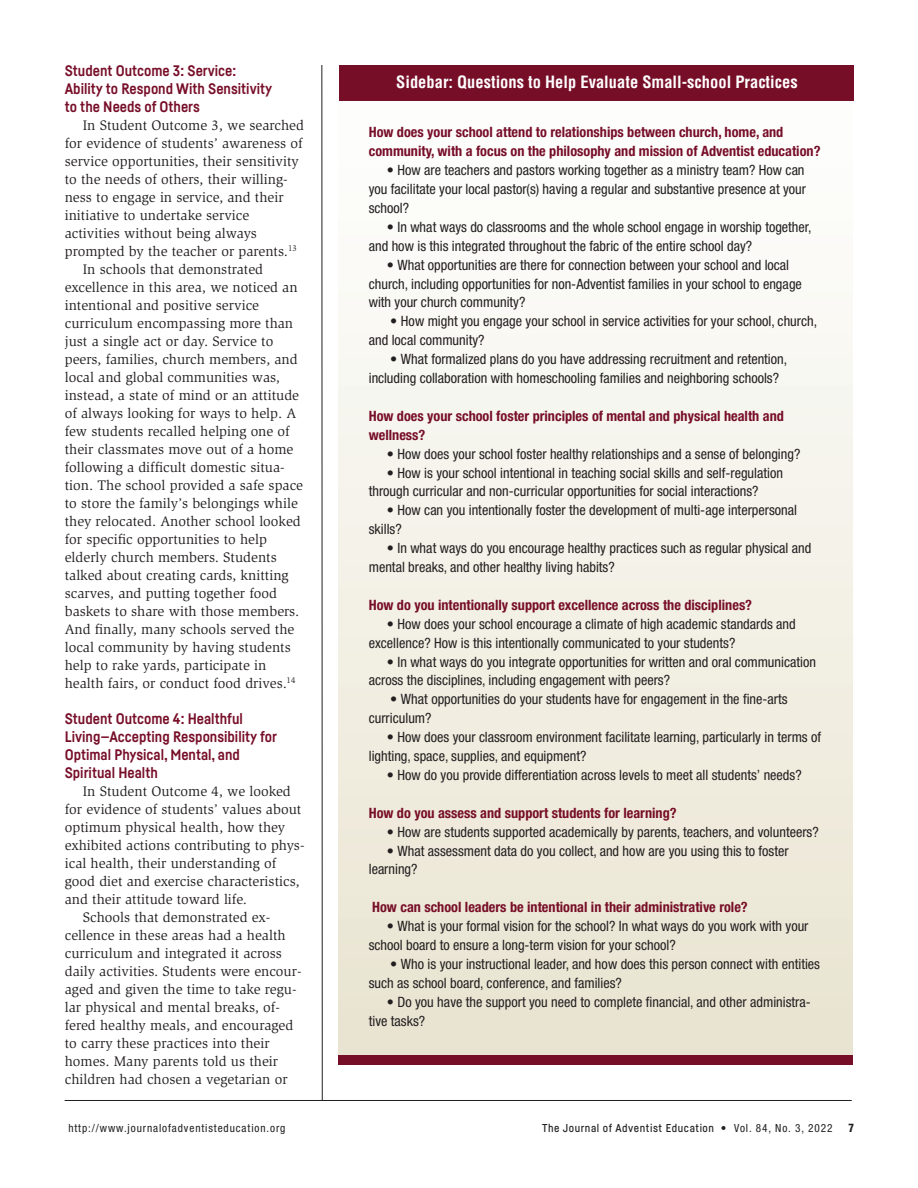
<style>
.page{position:relative;width:918px;height:1188px;background:#fff}
.page>*{position:absolute;margin:0;border:0;box-sizing:border-box;transform-origin:0 0}
.t1{font:700 condensed 16.5px "Helvetica";color:#fff}
.t2{font:700 15px/18px "Fabrikat";color:#770e28}
.t3{font:condensed 14.25px/18.9px "Helvetica Neue";color:#231f20}
.t4{font:14.25px/18px "Slimbach Std";color:#231f20}
.t5{font:700 condensed 14.25px/18.9px "Helvetica Neue";color:#770e28}
.t6{font:500 11.25px "Fabrikat";letter-spacing:.05em;color:#231f20}
.t7{font:condensed 11.25px "Helvetica Neue";letter-spacing:.08em;color:#231f20}
.t8{font:900 condensed 11.25px "Helvetica";color:#231f20}
.s1{font-family:"Helvetica Neue";font-weight:400;font-stretch:condensed}
</style>
<div class="page">
<hr style="left:321px;top:65px;width:2px;height:1036px;background:#231f20">
<hr style="left:65px;top:1100px;width:787px;height:1px;background:#231f20">
<div style="left:338px;top:64px;width:515px;height:998px;background:linear-gradient(to bottom,#fff,#e9e4d0)"></div>
<div style="left:339px;top:65px;width:515px;height:36px;background:#770e28"></div>
<div style="left:339px;top:1055px;width:514px;height:10px;background:#770e28"></div>
<p class="t2" style="left:65px;top:62px;width:209px">Student Outcome 3: Service:<br>Ability to Respond With Sensitivity to the Needs of Others</p>
<p class="t4" style="left:65px;top:117px;width:241px;text-indent:18px">In Student Outcome 3, we searched for evidence of students’ awareness of service opportunities, their sensitivity to the needs of others, their willing - ness to engage in service, and their initiative to undertake service activities without being always prompted by the teacher or parents.<sup>13</sup></p>
<p class="t4" style="left:65px;top:261px;width:240px;text-indent:18px">In schools that demonstrated excellence in this area, we noticed an intentional and positive service curriculum encompassing more than just a single act or day. Service to peers, families, church members, and local and global communities was, instead, a state of mind or an attitude of always looking for ways to help. A few students recalled helping one of their classmates move out of a home following a difficult domestic situa - tion. The school provided a safe space to store the family’s belongings while they relocated. Another school looked for specific opportunities to help elderly church members. Students talked about creating cards, knitting scarves, and putting together food baskets to share with those members.<br>And finally, many schools served the local community by having students help to rake yards, participate in health fairs, or conduct food drives.<sup>14</sup></p>
<p class="t2" style="left:65px;top:710px;width:214px">Student Outcome 4: Healthful<br>Living—Accepting Responsibility for<br>Optimal Physical, Mental, and<br>Spiritual Health</p>
<p class="t4" style="left:65px;top:783px;width:241px;text-indent:18px">In Student Outcome 4, we looked for evidence of students’ values about optimum physical health, how they exhibited actions contributing to phys - ical health, their understanding of good diet and exercise characteristics, and their attitude toward life.</p>
<p class="t4" style="left:65px;top:909px;width:238px;text-indent:18px">Schools that demonstrated ex - cellence in these areas had a health curriculum and integrated it across daily activities. Students were encour - aged and given the time to take regu - lar physical and mental breaks, of - fered healthy meals, and encouraged to carry these practices into their homes. Many parents told us their children had chosen a vegetarian or</p>
<p class="t1" style="left:396px;top:76px;width:403px">Sidebar: Questions to Help Evaluate Small-school Practices</p>
<p class="t5" style="left:369px;top:124px;width:453px">How does your school attend to relationships between church, home, and community, with a focus on the philosophy and mission of Adventist education?</p>
<p class="t3" style="left:369px;top:162px;width:439px;text-align:justify;text-indent:18px">• How are teachers and pastors working together as a ministry team? How can you facilitate your local pastor(s) having a regular and substantive presence at your school?</p>
<p class="t3" style="left:369px;top:219px;width:444px;text-indent:18px">• In what ways do classrooms and the whole school engage in worship together, and how is this integrated throughout the fabric of the entire school day?</p>
<p class="t3" style="left:369px;top:256px;width:435px;text-indent:18px">• What opportunities are there for connection between your school and local church, including opportunities for non-Adventist families in your school to engage with your church community?</p>
<p class="t3" style="left:369px;top:313px;width:450px;text-indent:21px">• How might you engage your school in service activities for your school, church, and local community?</p>
<p class="t3" style="left:369px;top:351px;width:420px;text-indent:21px">• What formalized plans do you have addressing recruitment and retention, including collaboration with homeschooling families and neighboring schools?</p>
<p class="t5" style="left:369px;top:408px;width:417px">How does your school foster principles of mental and physical health and wellness?</p>
<p class="t3" style="left:387px;top:445px;width:415px">• How does your school foster healthy relationships and a sense of belonging?</p>
<p class="t3" style="left:369px;top:464px;width:416px;text-indent:18px">• How is your school intentional in teaching social skills and self-regulation through curricular and non-curricular opportunities for social interactions?</p>
<p class="t3" style="left:369px;top:502px;width:430px;text-indent:18px">• How can you intentionally foster the development of multi-age interpersonal skills?</p>
<p class="t3" style="left:369px;top:540px;width:444px;text-indent:18px">• In what ways do you encourage healthy practices such as regular physical and mental breaks, and other healthy living habits?</p>
<p class="t5" style="left:369px;top:597px;width:385px">How do you intentionally support excellence across the disciplines?</p>
<p class="t3" style="left:369px;top:615px;width:429px;text-indent:18px">• How does your school encourage a climate of high academic standards and excellence? How is this intentionally communicated to your students?</p>
<p class="t3" style="left:369px;top:653px;width:449px;text-indent:18px">• In what ways do you integrate opportunities for written and oral communication across the disciplines, including engagement with peers?</p>
<p class="t3" style="left:369px;top:691px;width:420px;text-indent:21px">• What opportunities do your students have for engagement in the fine-arts curriculum?</p>
<p class="t3" style="left:369px;top:729px;width:454px;text-indent:18px">• How does your classroom environment facilitate learning, particularly in terms of lighting, space, supplies, and equipment?</p>
<p class="t3" style="left:387px;top:767px;width:416px">• How do you provide differentiation across levels to meet all students’ needs?</p>
<p class="t5" style="left:369px;top:804px;width:309px">How do you assess and support students for learning?</p>
<p class="t3" style="left:387px;top:823px;width:433px">• How are students supported academically by parents, teachers, and volunteers?</p>
<p class="t3" style="left:369px;top:842px;width:421px;text-indent:18px">• What assessment data do you collect, and how are you using this to foster learning?</p>
<p class="t5" style="left:372px;top:899px;width:377px">How can school leaders be intentional in their administrative role?</p>
<p class="t3" style="left:369px;top:918px;width:441px;text-indent:18px">• What is your formal vision for the school? In what ways do you work with your school board to ensure a long-term vision for your school?</p>
<p class="t3" style="left:369px;top:956px;width:453px;text-indent:21px">• Who is your instructional leader, and how does this person connect with entities such as school board, conference, and families?</p>
<p class="t3" style="left:369px;top:993px;width:444px;text-indent:18px">• Do you have the support you need to complete financial, and other administra - tive tasks?</p>
<p class="t7" style="left:68px;top:1124px;width:219px">http://www.journalofadventisteducation.org</p>
<p class="t6" style="left:542px;top:1124px;width:292px">The Journal of Adventist Education <span class="s1">• Vol. 84, No. 3, 2022</span></p>
<p class="t8" style="left:849px;top:1123px;width:7px">7</p>
</div>
